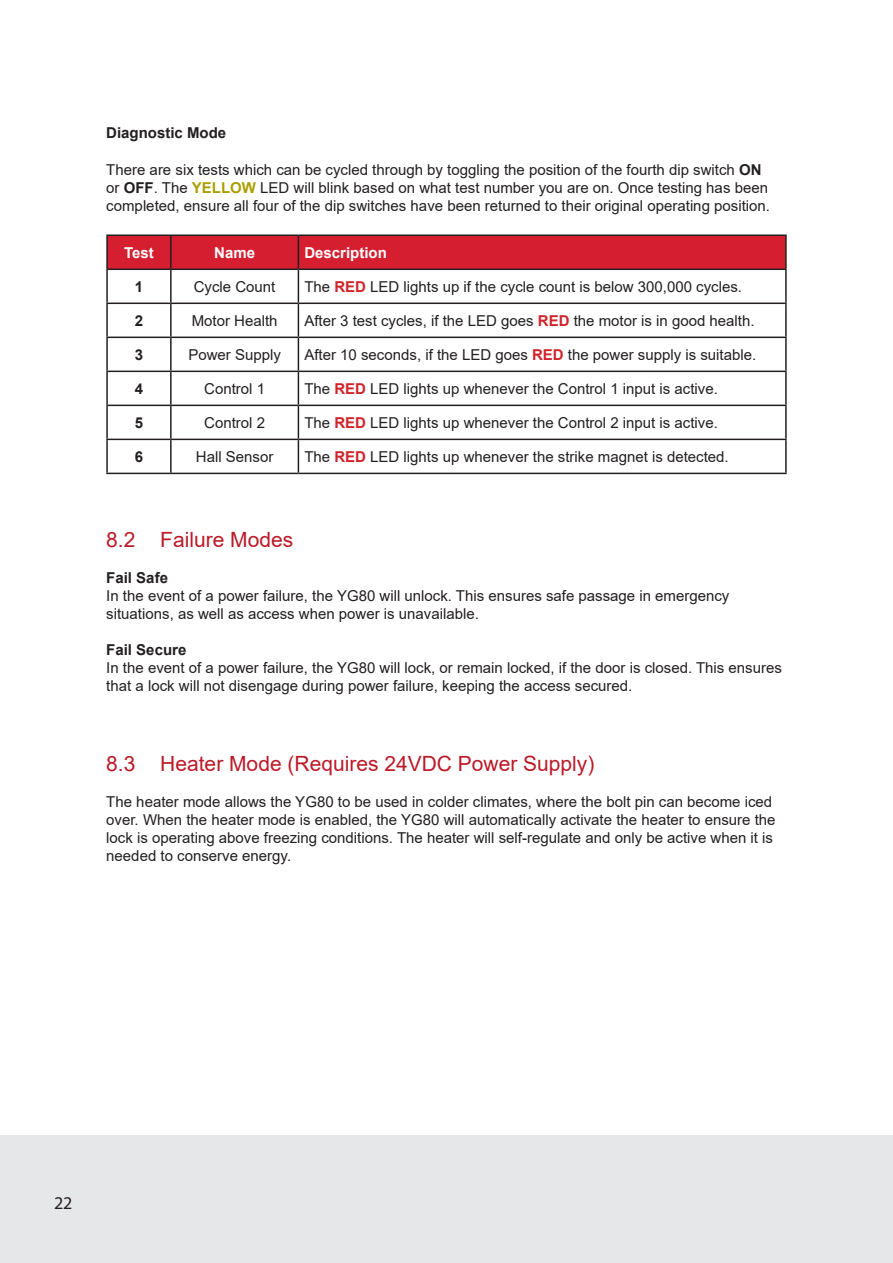
<style>
.page{position:relative;width:893px;height:1263px;background:#fff}
.page>*{position:absolute;margin:0;border:0;box-sizing:border-box;transform-origin:0 0}
.t1{font:21px "Arial";color:#bc1a28}
.t2{font:18px "Myriad Pro";color:#231f20}
.t3{font:15px/18px "Arial";color:#231f20}
.t4{font:700 15px "Arial";color:#231f20}
.t5{font:700 15px "Arial";color:#fff}
.s1{font-weight:700}
.s2{font-weight:700;color:#ab9f01}
.s3{font-weight:700;color:#d1232a}
</style>
<div class="page">
<div style="left:0;top:1135px;width:893px;height:128px;background:#e6e7e9"></div>
<div style="left:108px;top:236px;width:677px;height:32px;background:#d51f30"></div>
<hr style="left:106px;top:234px;width:65px;height:2px;background:#231f20">
<hr style="left:106px;top:236px;width:2px;height:32px;background:#231f20">
<hr style="left:171px;top:234px;width:127px;height:2px;background:#231f20">
<hr style="left:170px;top:236px;width:2px;height:32px;background:#231f20">
<hr style="left:298px;top:234px;width:489px;height:2px;background:#231f20">
<hr style="left:298px;top:236px;width:1px;height:32px;background:#231f20">
<hr style="left:785px;top:236px;width:2px;height:32px;background:#231f20">
<hr style="left:106px;top:268px;width:65px;height:2px;background:#231f20">
<hr style="left:106px;top:270px;width:2px;height:33px;background:#231f20">
<hr style="left:171px;top:268px;width:127px;height:2px;background:#231f20">
<hr style="left:170px;top:270px;width:2px;height:33px;background:#231f20">
<hr style="left:171px;top:303px;width:127px;height:1px;background:#231f20">
<hr style="left:298px;top:268px;width:489px;height:2px;background:#231f20">
<hr style="left:298px;top:270px;width:1px;height:33px;background:#231f20">
<hr style="left:785px;top:270px;width:2px;height:33px;background:#231f20">
<hr style="left:106px;top:303px;width:65px;height:1px;background:#231f20">
<hr style="left:106px;top:304px;width:2px;height:33px;background:#231f20">
<hr style="left:170px;top:304px;width:2px;height:33px;background:#231f20">
<hr style="left:298px;top:303px;width:489px;height:1px;background:#231f20">
<hr style="left:298px;top:304px;width:1px;height:33px;background:#231f20">
<hr style="left:785px;top:304px;width:2px;height:33px;background:#231f20">
<hr style="left:106px;top:337px;width:65px;height:1px;background:#231f20">
<hr style="left:106px;top:338px;width:2px;height:33px;background:#231f20">
<hr style="left:171px;top:337px;width:127px;height:1px;background:#231f20">
<hr style="left:170px;top:338px;width:2px;height:33px;background:#231f20">
<hr style="left:298px;top:337px;width:489px;height:1px;background:#231f20">
<hr style="left:298px;top:338px;width:1px;height:33px;background:#231f20">
<hr style="left:785px;top:338px;width:2px;height:33px;background:#231f20">
<hr style="left:106px;top:371px;width:65px;height:1px;background:#231f20">
<hr style="left:106px;top:372px;width:2px;height:33px;background:#231f20">
<hr style="left:171px;top:371px;width:127px;height:1px;background:#231f20">
<hr style="left:170px;top:372px;width:2px;height:33px;background:#231f20">
<hr style="left:298px;top:371px;width:489px;height:1px;background:#231f20">
<hr style="left:298px;top:372px;width:1px;height:33px;background:#231f20">
<hr style="left:785px;top:372px;width:2px;height:33px;background:#231f20">
<hr style="left:106px;top:405px;width:65px;height:1px;background:#231f20">
<hr style="left:106px;top:406px;width:2px;height:33px;background:#231f20">
<hr style="left:171px;top:405px;width:127px;height:1px;background:#231f20">
<hr style="left:170px;top:406px;width:2px;height:33px;background:#231f20">
<hr style="left:298px;top:405px;width:489px;height:1px;background:#231f20">
<hr style="left:298px;top:406px;width:1px;height:33px;background:#231f20">
<hr style="left:785px;top:406px;width:2px;height:33px;background:#231f20">
<hr style="left:106px;top:439px;width:65px;height:1px;background:#231f20">
<hr style="left:106px;top:440px;width:2px;height:33px;background:#231f20">
<hr style="left:171px;top:439px;width:127px;height:1px;background:#231f20">
<hr style="left:170px;top:440px;width:2px;height:33px;background:#231f20">
<hr style="left:298px;top:439px;width:489px;height:1px;background:#231f20">
<hr style="left:298px;top:440px;width:1px;height:33px;background:#231f20">
<hr style="left:785px;top:440px;width:2px;height:33px;background:#231f20">
<hr style="left:106px;top:473px;width:65px;height:1px;background:#231f20">
<hr style="left:171px;top:473px;width:127px;height:1px;background:#231f20">
<hr style="left:298px;top:473px;width:489px;height:1px;background:#231f20">
<p class="t4" style="left:106px;top:123px;width:122px">Diagnostic Mode</p>
<p class="t3" style="left:106px;top:160px;width:665px">There are six tests which can be cycled through by toggling the position of the fourth dip switch <span class="s1">ON </span>or <span class="s1">OFF</span>. The <span class="s2">YELLOW</span> LED will blink based on what test number you are on. Once testing has been completed, ensure all four of the dip switches have been returned to their original operating position.</p>
<p class="t5" style="left:124px;top:242px;width:31px">Test</p>
<p class="t5" style="left:214px;top:242px;width:42px">Name</p>
<p class="t5" style="left:304px;top:242px;width:84px">Description</p>
<p class="t4" style="left:135px;top:276px;width:10px">1</p>
<p class="t3" style="left:194px;top:277px;width:83px">Cycle Count</p>
<p class="t3" style="left:304px;top:277px;width:439px">The <span class="s3">RED</span> LED lights up if the cycle count is below 300,000 cycles.</p>
<p class="t4" style="left:135px;top:310px;width:10px">2</p>
<p class="t3" style="left:192px;top:311px;width:87px">Motor Health</p>
<p class="t3" style="left:304px;top:311px;width:452px">After 3 test cycles, if the LED goes <span class="s3">RED</span> the motor is in good health.</p>
<p class="t4" style="left:135px;top:344px;width:10px">3</p>
<p class="t3" style="left:188px;top:345px;width:94px">Power Supply</p>
<p class="t3" style="left:304px;top:345px;width:453px">After 10 seconds, if the LED goes <span class="s3">RED</span> the power supply is suitable.</p>
<p class="t4" style="left:135px;top:378px;width:10px">4</p>
<p class="t3" style="left:204px;top:379px;width:62px">Control 1</p>
<p class="t3" style="left:304px;top:379px;width:415px">The <span class="s3">RED</span> LED lights up whenever the Control 1 input is active.</p>
<p class="t4" style="left:135px;top:412px;width:10px">5</p>
<p class="t3" style="left:204px;top:413px;width:62px">Control 2</p>
<p class="t3" style="left:304px;top:413px;width:415px">The <span class="s3">RED</span> LED lights up whenever the Control 2 input is active.</p>
<p class="t4" style="left:135px;top:446px;width:10px">6</p>
<p class="t3" style="left:196px;top:447px;width:79px">Hall Sensor</p>
<p class="t3" style="left:304px;top:447px;width:426px">The <span class="s3">RED</span> LED lights up whenever the strike magnet is detected.</p>
<h1 class="t1" style="left:106px;top:525px;width:189px">8.2 Failure Modes</h1>
<p class="t4" style="left:106px;top:567px;width:63px">Fail Safe</p>
<p class="t3" style="left:106px;top:587px;width:625px">In the event of a power failure, the YG80 will unlock. This ensures safe passage in emergency situations, as well as access when power is unavailable.</p>
<p class="t4" style="left:106px;top:639px;width:82px">Fail Secure</p>
<p class="t3" style="left:106px;top:659px;width:677px">In the event of a power failure, the YG80 will lock, or remain locked, if the door is closed. This ensures that a lock will not disengage during power failure, keeping the access secured.</p>
<h1 class="t1" style="left:106px;top:749px;width:490px">8.3 Heater Mode (Requires 24VDC Power Supply)</h1>
<p class="t3" style="left:106px;top:792px;width:671px">The heater mode allows the YG80 to be used in colder climates, where the bolt pin can become iced over. When the heater mode is enabled, the YG80 will automatically activate the heater to ensure the lock is operating above freezing conditions. The heater will self-regulate and only be active when it is needed to conserve energy.</p>
<p class="t2" style="left:54px;top:1192px;width:20px">22</p>
</div>
